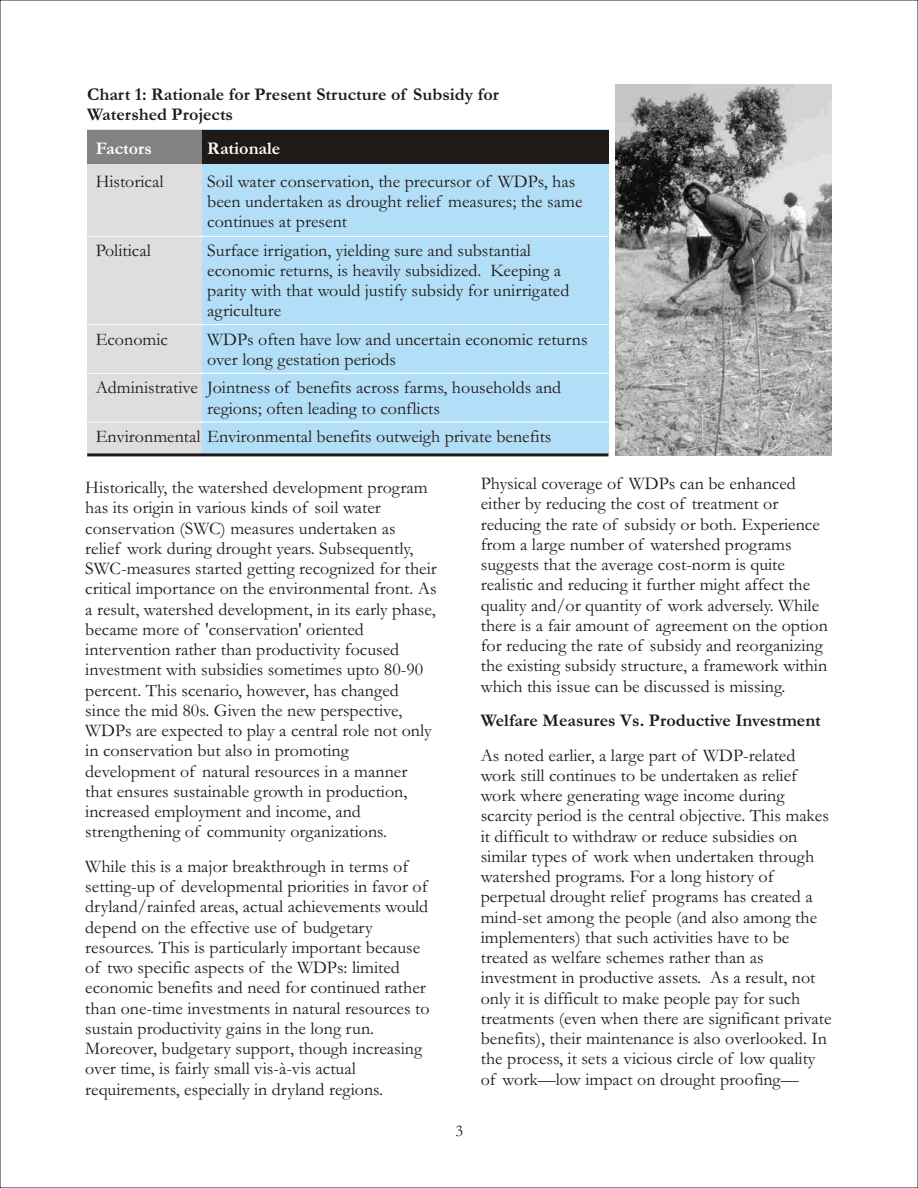
<style>
.page{position:relative;width:918px;height:1188px;background:#fff}
.page>*{position:absolute;margin:0;border:0;box-sizing:border-box;transform-origin:0 0}
.t1{font:18px/20.2px "Garamond";color:#1f1a17}
.t2{font:700 18px/20.2px "Garamond";color:#1f1a17}
.t3{font:700 18px "Garamond";color:#fff}
.t4{font:16.5px "Garamond";color:#1f1a17}
</style>
<div class="page">
<div style="left:87px;top:130px;width:521px;height:325px;background:#b3def7"></div>
<div style="left:87px;top:130px;width:115px;height:325px;background:#dedede"></div>
<div style="left:87px;top:130px;width:521px;height:34px;background:#1f1a17"></div>
<hr style="left:87px;top:236px;width:521px;height:1px;background:#fff">
<hr style="left:87px;top:324px;width:521px;height:1px;background:#fff">
<hr style="left:87px;top:373px;width:521px;height:1px;background:#fff">
<hr style="left:87px;top:422px;width:521px;height:1px;background:#fff">
<div style="left:87px;top:130px;width:115px;height:34px;background:#828282"></div>
<hr style="left:87px;top:453px;width:521px;height:3px;background:#1f1a17">
<img style="left:616px;top:85px;width:215px;height:370px">
<p class="t2" style="left:87px;top:86px;width:413px">Chart 1: Rationale for Present Structure of Subsidy for<br>Watershed Projects</p>
<p class="t3" style="left:96px;top:143px;width:58px">Factors</p>
<p class="t3" style="left:207px;top:143px;width:75px">Rationale</p>
<p class="t1" style="left:96px;top:173px;width:69px">Historical</p>
<p class="t1" style="left:207px;top:173px;width:377px">Soil water conservation, the precursor of WDPs, has been undertaken as drought relief measures; the same continues at present</p>
<p class="t1" style="left:96px;top:242px;width:57px">Political</p>
<p class="t1" style="left:207px;top:242px;width:364px">Surface irrigation, yielding sure and substantial economic returns, is heavily subsidized. Keeping a parity with that would justify subsidy for unirrigated agriculture</p>
<p class="t1" style="left:96px;top:331px;width:74px">Economic</p>
<p class="t1" style="left:207px;top:331px;width:382px">WDPs often have low and uncertain economic returns over long gestation periods</p>
<p class="t1" style="left:96px;top:380px;width:467px;text-align:center">Administrative Jointness of benefits across farms, households and regions; often leading to conflicts</p>
<p class="t1" style="left:96px;top:428px;width:457px">Environmental Environmental benefits outweigh private benefits</p>
<p class="t1" style="left:85px;top:480px;width:353px">Historically, the watershed development program has its origin in various kinds of soil water conservation (SWC) measures undertaken as<br>relief work during drought years. Subsequently, SWC-measures started getting recognized for their critical importance on the environmental front. As a result, watershed development, in its early phase, became more of 'conservation' oriented intervention rather than productivity focused investment with subsidies sometimes upto 80-90 percent. This scenario, however, has changed since the mid 80s. Given the new perspective, WDPs are expected to play a central role not only in conservation but also in promoting development of natural resources in a manner that ensures sustainable growth in production, increased employment and income, and strengthening of community organizations.</p>
<p class="t1" style="left:85px;top:858px;width:346px">While this is a major breakthrough in terms of setting-up of developmental priorities in favor of dryland/rainfed areas, actual achievements would depend on the effective use of budgetary resources. This is particularly important because of two specific aspects of the WDPs: limited economic benefits and need for continued rather than one-time investments in natural resources to sustain productivity gains in the long run.<br>Moreover, budgetary support, though increasing over time, is fairly small vis-à-vis actual requirements, especially in dryland regions.</p>
<p class="t4" style="left:455px;top:1125px;width:9px">3</p>
<p class="t1" style="left:481px;top:476px;width:349px">Physical coverage of WDPs can be enhanced either by reducing the cost of treatment or reducing the rate of subsidy or both. Experience from a large number of watershed programs suggests that the average cost-norm is quite realistic and reducing it further might affect the quality and/or quantity of work adversely. While there is a fair amount of agreement on the option for reducing the rate of subsidy and reorganizing the existing subsidy structure, a framework within which this issue can be discussed is missing.</p>
<p class="t2" style="left:481px;top:713px;width:342px">Welfare Measures Vs. Productive Investment</p>
<p class="t1" style="left:481px;top:747px;width:352px">As noted earlier, a large part of WDP-related work still continues to be undertaken as relief work where generating wage income during scarcity period is the central objective. This makes it difficult to withdraw or reduce subsidies on similar types of work when undertaken through watershed programs. For a long history of perpetual drought relief programs has created a mind-set among the people (and also among the implementers) that such activities have to be treated as welfare schemes rather than as investment in productive assets. As a result, not only it is difficult to make people pay for such treatments (even when there are significant private benefits), their maintenance is also overlooked. In the process, it sets a vicious circle of low quality of work—low impact on drought proofing—</p>
</div>
